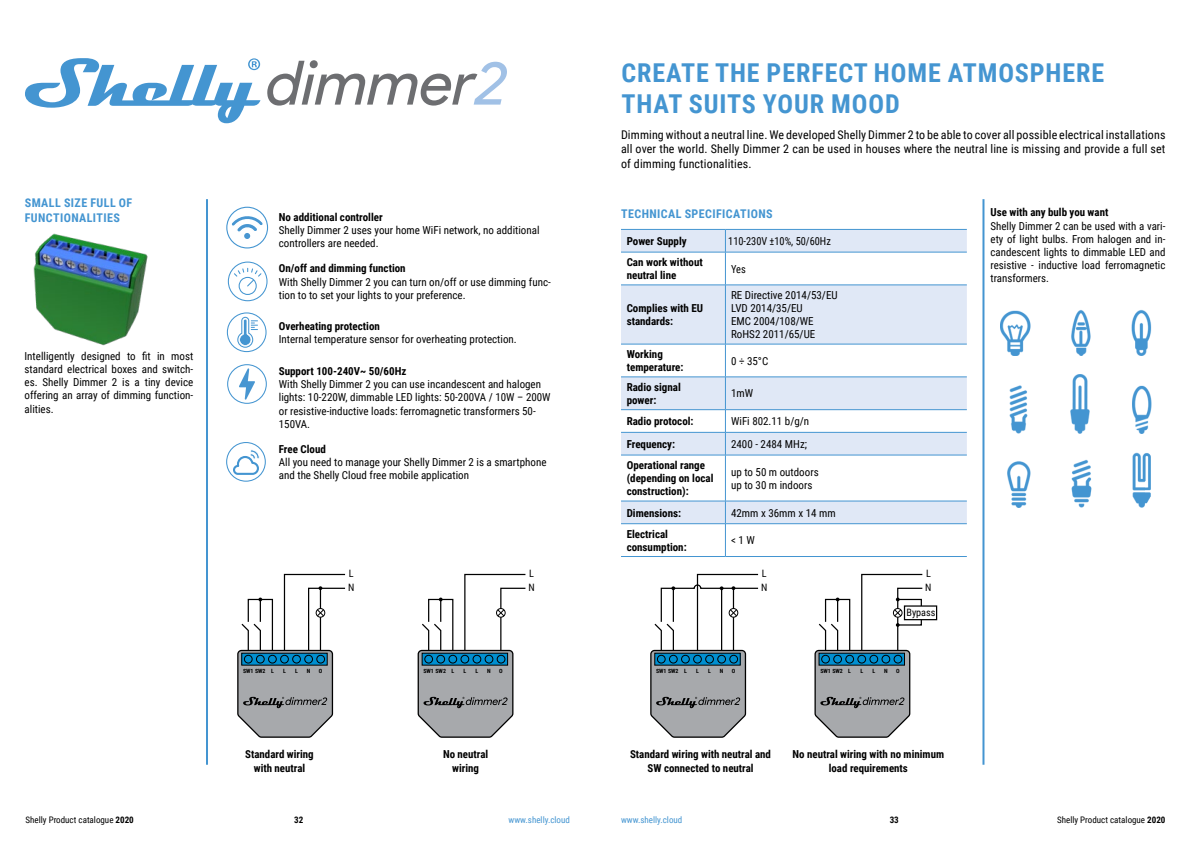
<style>
.page{position:relative;width:1191px;height:842px;background:#fff}
.page>*{position:absolute;margin:0;border:0;box-sizing:border-box;transform-origin:0 0}
.t1{font:700 26px/31.2px "Roboto Condensed";letter-spacing:.035em;color:#4495d1}
.t2{font:12px/14.4px "Roboto Condensed";letter-spacing:.01em;color:#000;text-align:justify}
.t3{font:700 12px/14.4px "Roboto Condensed";letter-spacing:.035em;color:#4495d1}
.t4{font:11px/13.2px "Roboto Condensed";color:#000}
.t5{font:700 11px/13.2px "Roboto Condensed";color:#000}
.t6{font:11px "Roboto Condensed";color:#000;scale:.94 1}
.t7{font:10.2px/13.8px "Roboto Condensed";color:#000}
.t8{font:9px "Roboto Condensed";color:#000}
.t9{font:9px "Roboto Condensed";color:#4495d1}
.t10{font:700 9px "Roboto Condensed";color:#000}
.t11{font:700 5.8px "Roboto Condensed";color:#000}
.s1{font-weight:700}
</style>
<div class="page">
<hr style="left:206px;top:199px;width:2px;height:566px;background:#4495d1">
<hr style="left:982px;top:199px;width:2px;height:566px;background:#4495d1">
<svg style="left:226px;top:442px;width:40px;height:40px"></svg>
<svg style="left:226px;top:207px;width:42px;height:41px"></svg>
<svg style="left:228px;top:262px;width:39px;height:39px"></svg>
<svg style="left:227px;top:312px;width:39px;height:40px"></svg>
<svg style="left:227px;top:364px;width:40px;height:40px"></svg>
<svg style="left:621px;top:230px;width:346px;height:293px;fill:#e0e8f6"></svg>
<hr style="left:621px;top:229px;width:104px;height:1px;background:#4495d1">
<hr style="left:725px;top:229px;width:242px;height:1px;background:#4495d1">
<hr style="left:621px;top:252px;width:104px;height:1px;background:#4495d1">
<hr style="left:725px;top:252px;width:242px;height:1px;background:#4495d1">
<hr style="left:621px;top:285px;width:104px;height:1px;background:#4495d1">
<hr style="left:725px;top:285px;width:242px;height:1px;background:#4495d1">
<hr style="left:621px;top:344px;width:104px;height:1px;background:#4495d1">
<hr style="left:725px;top:344px;width:242px;height:1px;background:#4495d1">
<hr style="left:621px;top:377px;width:104px;height:1px;background:#4495d1">
<hr style="left:725px;top:377px;width:242px;height:1px;background:#4495d1">
<hr style="left:621px;top:409px;width:104px;height:1px;background:#4495d1">
<hr style="left:725px;top:409px;width:242px;height:1px;background:#4495d1">
<hr style="left:621px;top:432px;width:104px;height:1px;background:#4495d1">
<hr style="left:725px;top:432px;width:242px;height:1px;background:#4495d1">
<hr style="left:621px;top:455px;width:104px;height:1px;background:#4495d1">
<hr style="left:725px;top:455px;width:242px;height:1px;background:#4495d1">
<hr style="left:621px;top:501px;width:104px;height:1px;background:#4495d1">
<hr style="left:725px;top:501px;width:242px;height:1px;background:#4495d1">
<hr style="left:621px;top:523px;width:104px;height:1px;background:#4495d1">
<hr style="left:725px;top:523px;width:242px;height:1px;background:#4495d1">
<hr style="left:621px;top:556px;width:104px;height:1px;background:#4495d1">
<hr style="left:725px;top:556px;width:242px;height:1px;background:#4495d1">
<svg style="left:725px;top:230px;width:1px;height:22px"></svg>
<hr style="left:725px;top:252px;width:1px;height:33px;background:#4495d1">
<hr style="left:725px;top:285px;width:1px;height:59px;background:#4495d1">
<hr style="left:725px;top:344px;width:1px;height:33px;background:#4495d1">
<hr style="left:725px;top:377px;width:1px;height:32px;background:#4495d1">
<svg style="left:725px;top:410px;width:1px;height:45px"></svg>
<hr style="left:725px;top:455px;width:1px;height:46px;background:#4495d1">
<svg style="left:725px;top:501px;width:1px;height:22px"></svg>
<hr style="left:725px;top:524px;width:1px;height:32px;background:#4495d1">
<svg style="left:267px;top:60px;width:240px;height:46px"></svg>
<svg style="left:25px;top:58px;width:235px;height:65px"></svg>
<img style="left:33px;top:233px;width:115px;height:113px">
<svg style="left:237px;top:573px;width:109px;height:165px"></svg>
<svg style="left:650px;top:573px;width:109px;height:165px"></svg>
<svg style="left:417px;top:573px;width:109px;height:165px"></svg>
<svg style="left:814px;top:573px;width:109px;height:165px"></svg>
<div style="left:904px;top:605px;width:33px;height:15px;border:1px solid #000"></div>
<img style="left:1000px;top:310px;width:152px;height:46px">
<img style="left:1009px;top:375px;width:143px;height:59px">
<img style="left:1007px;top:452px;width:143px;height:55px">
<p class="t3" style="left:25px;top:195px;width:109px">SMALL SIZE FULL OF<br>FUNCTIONALITIES</p>
<p class="t4" style="left:25px;top:349px;width:170px;text-align:justify">Intelligently designed to fit in most standard electrical boxes and switch&shy;es. Shelly Dimmer 2 is a tiny device offering an array of dimming function&shy;alities.</p>
<p class="t5" style="left:279px;top:210px;width:105px">No additional controller</p>
<p class="t4" style="left:279px;top:223px;width:262px">Shelly Dimmer 2 uses your home WiFi network, no additional controllers are needed.</p>
<p class="t5" style="left:279px;top:261px;width:128px">On/off and dimming function</p>
<p class="t4" style="left:279px;top:275px;width:273px">With Shelly Dimmer 2 you can turn on/off or use dimming func&shy;tion to to set your lights to your preference.</p>
<p class="t5" style="left:279px;top:319px;width:103px">Overheating protection</p>
<p class="t4" style="left:279px;top:333px;width:239px">Internal temperature sensor for overheating protection.</p>
<p class="t5" style="left:279px;top:364px;width:129px">Support 100-240V~ 50/60Hz</p>
<p class="t4" style="left:279px;top:377px;width:273px">With Shelly Dimmer 2 you can use incandescent and halogen lights: 10-220W, dimmable LED lights: 50-200VA / 10W – 200W or resistive-inductive loads: ferromagnetic transformers 50- 150VA.</p>
<p class="t5" style="left:279px;top:442px;width:49px">Free Cloud</p>
<p class="t4" style="left:279px;top:455px;width:269px">All you need to manage your Shelly Dimmer 2 is a smartphone and the Shelly Cloud free mobile application</p>
<h1 class="t1" style="left:621px;top:56px;width:484px">CREATE THE PERFECT HOME ATMOSPHERE<br>THAT SUITS YOUR MOOD</h1>
<p class="t2" style="left:621px;top:127px;width:546px">Dimming without a neutral line. We developed Shelly Dimmer 2 to be able to cover all possible electrical installations all over the world. Shelly Dimmer 2 can be used in houses where the neutral line is missing and provide a full set of dimming functionalities.</p>
<p class="t3" style="left:621px;top:206px;width:153px">TECHNICAL SPECIFICATIONS</p>
<p class="t5" style="left:626px;top:234px;width:61px">Power Supply</p>
<p class="t6" style="left:728px;top:233px;width:111px">110-230V ±10%, 50/60Hz</p>
<p class="t5" style="left:626px;top:255px;width:78px">Can work without neutral line</p>
<p class="t6" style="left:731px;top:261px;width:17px">Yes</p>
<p class="t5" style="left:626px;top:301px;width:78px">Complies with EU standards:</p>
<p class="t5" style="left:990px;top:205px;width:119px">Use with any bulb you want</p>
<p class="t4" style="left:990px;top:219px;width:176px;text-align:justify">Shelly Dimmer 2 can be used with a vari&shy;ety of light bulbs. From halogen and in&shy;candescent lights to dimmable LED and resistive - inductive load ferromagnetic transformers.</p>
<p class="t4" style="left:731px;top:288px;width:108px">RE Directive 2014/53/EU<br>LVD 2014/35/EU<br>EMC 2004/108/WE<br>RoHS2 2011/65/UE</p>
<p class="t5" style="left:626px;top:347px;width:58px">Working temperature:</p>
<p class="t4" style="left:731px;top:354px;width:39px">0 ÷ 35°C</p>
<p class="t5" style="left:626px;top:380px;width:56px">Radio signal power:</p>
<p class="t4" style="left:731px;top:386px;width:24px">1mW</p>
<p class="t5" style="left:626px;top:414px;width:68px">Radio protocol:</p>
<p class="t4" style="left:731px;top:414px;width:80px">WiFi 802.11 b/g/n</p>
<p class="t5" style="left:626px;top:437px;width:50px">Frequency:</p>
<p class="t4" style="left:731px;top:437px;width:77px">2400 - 2484 MHz;</p>
<p class="t5" style="left:626px;top:458px;width:88px">Operational range (depending on local construction):</p>
<p class="t4" style="left:731px;top:465px;width:89px">up to 50 m outdoors up to 30 m indoors</p>
<p class="t5" style="left:626px;top:506px;width:56px">Dimensions:</p>
<p class="t4" style="left:731px;top:506px;width:106px">42mm x 36mm x 14 mm</p>
<p class="t5" style="left:626px;top:527px;width:62px">Electrical consumption:</p>
<p class="t4" style="left:731px;top:533px;width:25px">&lt; 1 W</p>
<p class="t7" style="left:348px;top:566px;width:8px">L<br>N</p>
<p class="t7" style="left:528px;top:566px;width:8px">L<br>N</p>
<p class="t7" style="left:761px;top:566px;width:8px">L<br>N</p>
<p class="t7" style="left:925px;top:566px;width:8px">L<br>N</p>
<p class="t7" style="left:906px;top:605px;width:30px">Bypass</p>
<p class="t11" style="left:243px;top:667px;width:32px">SW1 SW2 L</p>
<p class="t11" style="left:283px;top:667px;width:4px">L</p>
<p class="t11" style="left:295px;top:667px;width:4px">L</p>
<p class="t11" style="left:307px;top:667px;width:5px">N</p>
<p class="t11" style="left:319px;top:667px;width:5px">O</p>
<p class="t11" style="left:423px;top:667px;width:32px">SW1 SW2 L</p>
<p class="t11" style="left:463px;top:667px;width:4px">L</p>
<p class="t11" style="left:475px;top:667px;width:4px">L</p>
<p class="t11" style="left:487px;top:667px;width:5px">N</p>
<p class="t11" style="left:499px;top:667px;width:5px">O</p>
<p class="t11" style="left:656px;top:667px;width:32px">SW1 SW2 L</p>
<p class="t11" style="left:696px;top:667px;width:4px">L</p>
<p class="t11" style="left:708px;top:667px;width:4px">L</p>
<p class="t11" style="left:720px;top:667px;width:5px">N</p>
<p class="t11" style="left:732px;top:667px;width:5px">O</p>
<p class="t11" style="left:820px;top:667px;width:32px">SW1 SW2 L</p>
<p class="t11" style="left:860px;top:667px;width:4px">L</p>
<p class="t11" style="left:872px;top:667px;width:4px">L</p>
<p class="t11" style="left:884px;top:667px;width:5px">N</p>
<p class="t11" style="left:896px;top:667px;width:5px">O</p>
<p class="t5" style="left:245px;top:747px;width:70px;text-align:center">Standard wiring with neutral</p>
<p class="t5" style="left:443px;top:747px;width:47px;text-align:center">No neutral wiring</p>
<p class="t5" style="left:630px;top:747px;width:142px;text-align:center">Standard wiring with neutral and<br>SW connected to neutral</p>
<p class="t5" style="left:792px;top:747px;width:153px;text-align:center">No neutral wiring with no minimum load requirements</p>
<p class="t8" style="left:26px;top:813px;width:110px">Shelly Product catalogue <span class="s1">2020</span></p>
<p class="t10" style="left:294px;top:813px;width:11px">32</p>
<p class="t9" style="left:508px;top:813px;width:63px">www.shelly.cloud</p>
<p class="t9" style="left:621px;top:813px;width:63px">www.shelly.cloud</p>
<p class="t10" style="left:889px;top:813px;width:11px">33</p>
<p class="t8" style="left:1057px;top:813px;width:110px">Shelly Product catalogue <span class="s1">2020</span></p>
</div>
